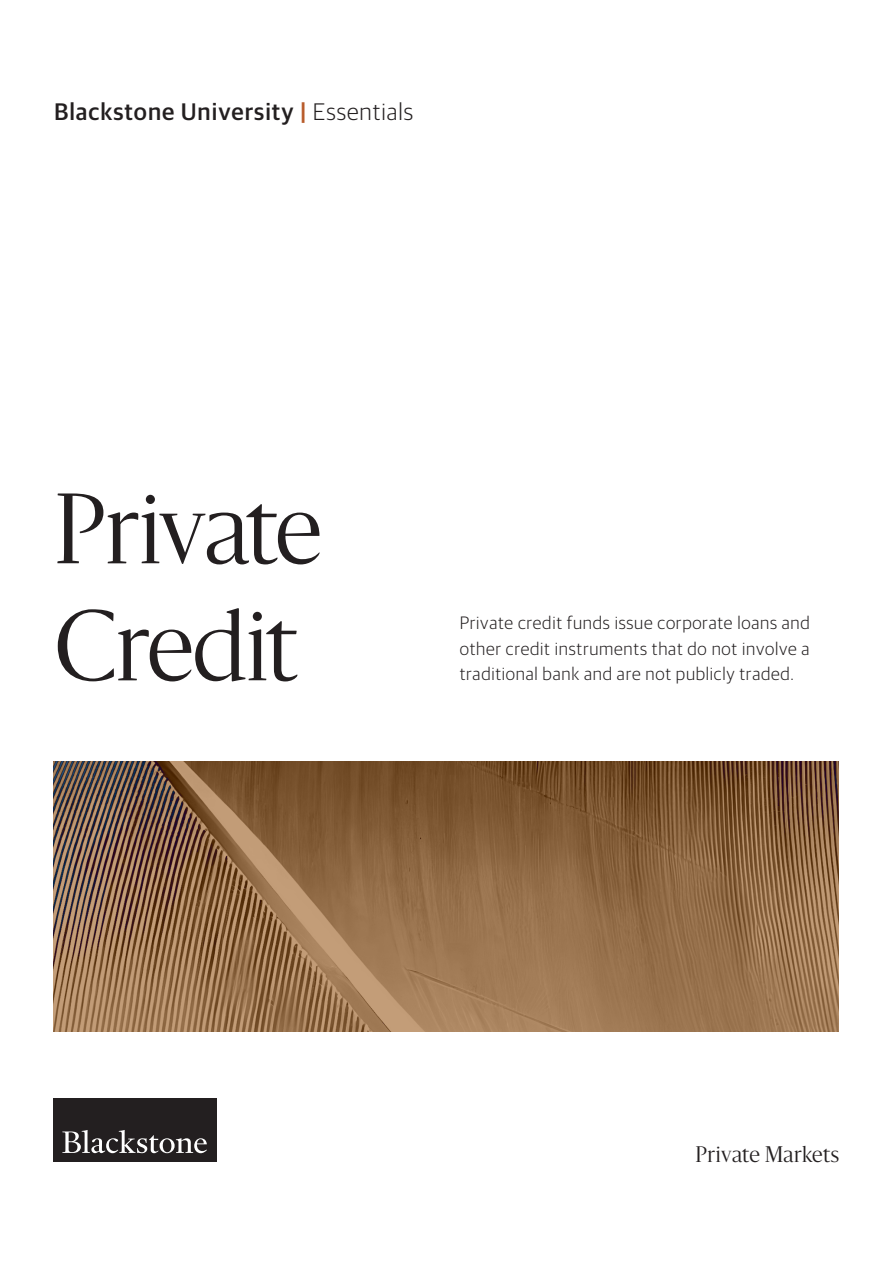
<style>
.page{position:relative;width:893px;height:1263px;background:#fff}
.page>*{position:absolute;margin:0;border:0;box-sizing:border-box;transform-origin:0 0}
.t1{font:300 93px/117px "Sanomat";letter-spacing:-.02em;color:#231f20}
.t2{font:500 24px "Guardian Sans";letter-spacing:.04em;color:#231f20}
.t3{font:300 21px "Sanomat";letter-spacing:.01em;color:#231f20}
.t4{font:300 18px/25.5px "Guardian Sans";letter-spacing:.04em;color:#231f20;text-align:justify}
.s1{font-weight:600;color:#b85b2a}
.s2{font-weight:300}
</style>
<div class="page">
<img style="left:54px;top:761px;width:785px;height:270px">
<div style="left:54px;top:1098px;width:162px;height:64px;background:#231f20"></div>
<svg style="left:62px;top:1130px;width:145px;height:23px"></svg>
<h2 class="t2" style="left:54px;top:94px;width:361px">Blackstone University <span class="s1">|</span> <span class="s2">Essentials</span></h2>
<h1 class="t1" style="left:54px;top:466px;width:269px">Private<br>Credit</h1>
<p class="t4" style="left:460px;top:609px;width:352px">Private credit funds issue corporate loans and other credit instruments that do not involve a traditional bank and are not publicly traded.</p>
<p class="t3" style="left:695px;top:1140px;width:145px">Private Markets</p>
</div>
